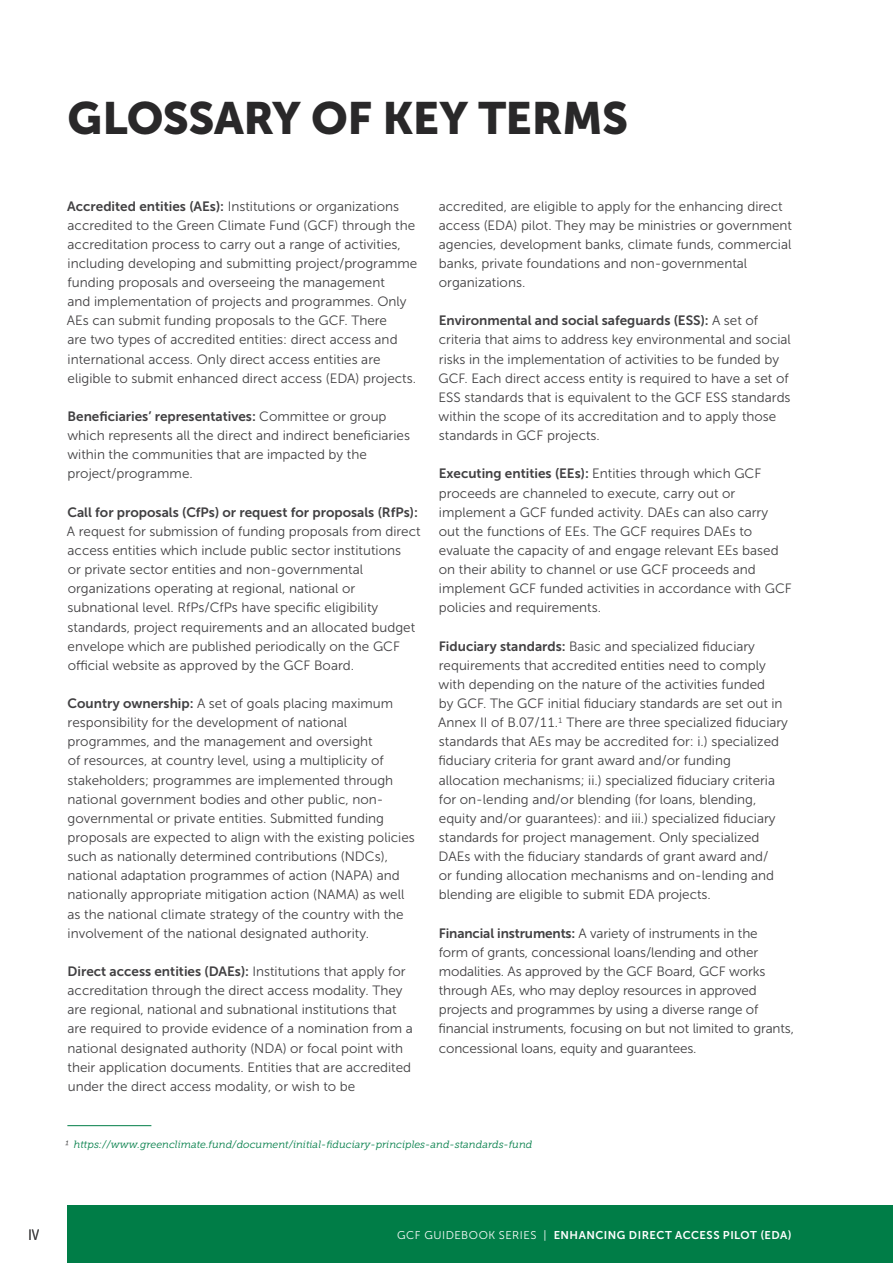
<style>
.page{position:relative;width:893px;height:1263px;background:#fff}
.page>*{position:absolute;margin:0;border:0;box-sizing:border-box;transform-origin:0 0}
.H1_-_Black{font:45px "Museo Sans 900";letter-spacing:-.01em;color:#292829}
.t1{font:15px "Museo Sans Cond 300";color:#414042}
.Body_copy{font:13.5px/19.2px "Museo Sans 300";color:#414042}
.t2{font:11.25px "Museo Sans 700";letter-spacing:.04em;color:#fff}
.Footnotes{font:italic 10.5px "Museo Slab 300";color:#007d47}
.s1{font-family:"Museo Sans 700"}
.s2{color:#414042}
.s3{font-family:"Museo Sans 300"}
</style>
<div class="page">
<div style="left:67px;top:1205px;width:826px;height:58px;background:#007d47"></div>
<hr style="left:67px;top:1125px;width:84px;height:1px;background:#007d47">
<p class="H1_-_Black" style="left:68px;top:93px;width:562px">GLOSSARY OF KEY TERMS</p>
<p class="Body_copy" style="left:67px;top:196px;width:352px"><span class="s1">Accredited entities (AEs):</span> Institutions or organizations accredited to the Green Climate Fund (GCF) through the accreditation process to carry out a range of activities, including developing and submitting project/programme funding proposals and overseeing the management<br>and implementation of projects and programmes. Only AEs can submit funding proposals to the GCF. There<br>are two types of accredited entities: direct access and international access. Only direct access entities are eligible to submit enhanced direct access (EDA) projects.</p>
<p class="Body_copy" style="left:67px;top:407px;width:344px"><span class="s1">Beneficiaries’ representatives:</span> Committee or group which represents all the direct and indirect beneficiaries within the communities that are impacted by the project/programme.</p>
<p class="Body_copy" style="left:67px;top:502px;width:355px"><span class="s1">Call for proposals (CfPs) or request for proposals (RfPs):<br></span>A request for submission of funding proposals from direct access entities which include public sector institutions<br>or private sector entities and non-governmental organizations operating at regional, national or subnational level. RfPs/CfPs have specific eligibility standards, project requirements and an allocated budget envelope which are published periodically on the GCF official website as approved by the GCF Board.</p>
<p class="Body_copy" style="left:67px;top:694px;width:349px"><span class="s1">Country ownership:</span> A set of goals placing maximum responsibility for the development of national programmes, and the management and oversight<br>of resources, at country level, using a multiplicity of stakeholders; programmes are implemented through national government bodies and other public, non&shy;governmental or private entities. Submitted funding proposals are expected to align with the existing policies such as nationally determined contributions (NDCs), national adaptation programmes of action (NAPA) and nationally appropriate mitigation action (NAMA) as well as the national climate strategy of the country with the involvement of the national designated authority.</p>
<p class="Body_copy" style="left:67px;top:962px;width:347px"><span class="s1">Direct access entities (DAEs):</span> Institutions that apply for accreditation through the direct access modality. They are regional, national and subnational institutions that are required to provide evidence of a nomination from a national designated authority (NDA) or focal point with their application documents. Entities that are accredited under the direct access modality, or wish to be</p>
<p class="Body_copy" style="left:439px;top:196px;width:355px">accredited, are eligible to apply for the enhancing direct access (EDA) pilot. They may be ministries or government agencies, development banks, climate funds, commercial banks, private foundations and non-governmental organizations.</p>
<p class="Body_copy" style="left:438px;top:311px;width:354px"><span class="s1">Environmental and social safeguards (ESS):</span> A set of criteria that aims to address key environmental and social risks in the implementation of activities to be funded by GCF. Each direct access entity is required to have a set of ESS standards that is equivalent to the GCF ESS standards within the scope of its accreditation and to apply those standards in GCF projects.</p>
<p class="Body_copy" style="left:439px;top:464px;width:355px"><span class="s1">Executing entities (EEs):</span> Entities through which GCF proceeds are channeled to execute, carry out or implement a GCF funded activity. DAEs can also carry out the functions of EEs. The GCF requires DAEs to evaluate the capacity of and engage relevant EEs based on their ability to channel or use GCF proceeds and implement GCF funded activities in accordance with GCF policies and requirements.</p>
<p class="Body_copy" style="left:438px;top:636px;width:351px"><span class="s1">Fiduciary standards:</span> Basic and specialized fiduciary requirements that accredited entities need to comply with depending on the nature of the activities funded<br>by GCF. The GCF initial fiduciary standards are set out in Annex II of B.07/11.<sup>1</sup> There are three specialized fiduciary standards that AEs may be accredited for: i.) specialized fiduciary criteria for grant award and/or funding allocation mechanisms; ii.) specialized fiduciary criteria for on-lending and/or blending (for loans, blending, equity and/or guarantees): and iii.) specialized fiduciary standards for project management. Only specialized DAEs with the fiduciary standards of grant award and/<br>or funding allocation mechanisms and on-lending and blending are eligible to submit EDA projects.</p>
<p class="Body_copy" style="left:438px;top:923px;width:357px"><span class="s1">Financial instruments:</span> A variety of instruments in the<br>form of grants, concessional loans/lending and other modalities. As approved by the GCF Board, GCF works through AEs, who may deploy resources in approved projects and programmes by using a diverse range of financial instruments, focusing on but not limited to grants, concessional loans, equity and guarantees.</p>
<p class="Footnotes" style="left:65px;top:1139px;width:469px"><span class="s2">1</span> https://www.greenclimate.fund/document/initial-fiduciary-principles-and-standards-fund</p>
<p class="t1" style="left:29px;top:1227px;width:12px">IV</p>
<p class="t2" style="left:397px;top:1228px;width:396px"><span class="s3">GCF GUIDEBOOK SERIES |</span> ENHANCING DIRECT ACCESS PILOT (EDA)</p>
</div>
